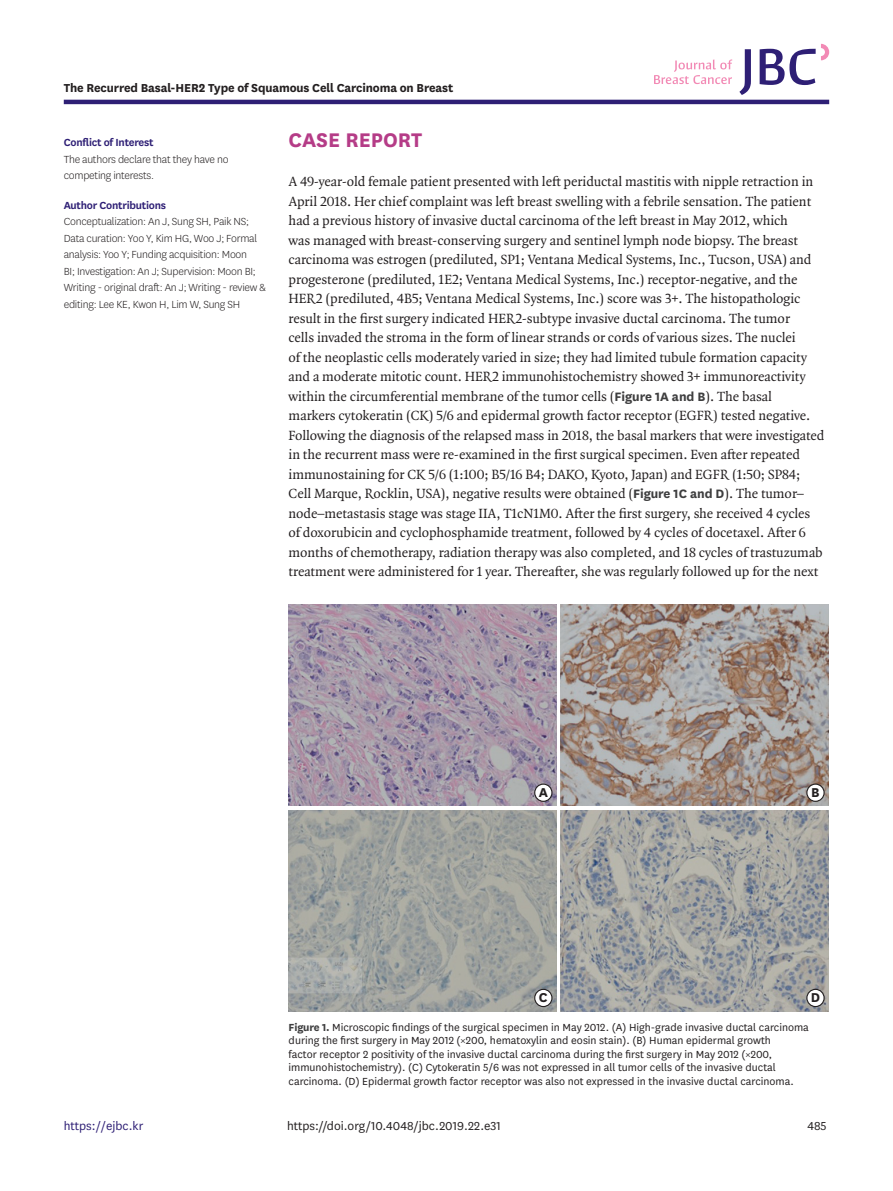
<style>
.page{position:relative;width:893px;height:1191px;background:#fff}
.page>*{position:absolute;margin:0;border:0;box-sizing:border-box;transform-origin:0 0}
.body_title1{font:700 23.1px "National";color:#b53c87}
.t1{font:700 15px "National";color:#231f20}
.body_p_first{font:14.25px/19.5px "Quadraat OT";letter-spacing:-.005em;color:#231f20}
.alt-title-type{font:700 13.5px "National";letter-spacing:-.01em;color:#231f20}
.doi_running_footer{font:13.5px "National";color:#231f20}
.t2{font:13.5px "National";color:#2e1f75}
.fig_caption{font:12px/13.5px "National";color:#231f20}
.conflict_p{font:300 12px/16.5px "National";letter-spacing:-.02em;color:#231f20}
.conflict_title{font:600 12px "National";letter-spacing:-.02em;color:#2e1f75}
.s1{font-family:"National";font-weight:700;color:#3e3e3f}
.s2{font-weight:700;color:#3e3e3f}
</style>
<div class="page">
<hr style="left:64px;top:100px;width:765px;height:4px;background:#2e1f75">
<svg style="left:654px;top:59px;width:78px;height:25px"></svg>
<svg style="left:739px;top:44px;width:90px;height:51px"></svg>
<img style="left:289px;top:605px;width:267px;height:201px">
<img style="left:561px;top:605px;width:268px;height:201px">
<img style="left:289px;top:810px;width:267px;height:201px">
<img style="left:561px;top:810px;width:268px;height:201px">
<div style="left:535px;top:784px;width:17px;height:17px;background:#fff;border-radius:50%"></div>
<div style="left:534px;top:783px;width:18px;height:19px;border:1px solid #231f20;border-radius:50%"></div>
<div style="left:807px;top:784px;width:17px;height:17px;background:#fff;border-radius:50%"></div>
<div style="left:806px;top:783px;width:19px;height:19px;border:1px solid #231f20;border-radius:50%"></div>
<div style="left:535px;top:989px;width:17px;height:17px;background:#fff;border-radius:50%"></div>
<div style="left:534px;top:988px;width:18px;height:19px;border:1px solid #231f20;border-radius:50%"></div>
<div style="left:807px;top:989px;width:17px;height:17px;background:#fff;border-radius:50%"></div>
<div style="left:806px;top:988px;width:19px;height:19px;border:1px solid #231f20;border-radius:50%"></div>
<p class="alt-title-type" style="left:64px;top:78px;width:391px">The Recurred Basal-HER2 Type of Squamous Cell Carcinoma on Breast</p>
<p class="conflict_title" style="left:64px;top:134px;width:91px">Conflict of Interest</p>
<p class="conflict_p" style="left:64px;top:151px;width:166px">The authors declare that they have no competing interests.</p>
<p class="conflict_title" style="left:64px;top:197px;width:104px">Author Contributions</p>
<p class="conflict_p" style="left:64px;top:213px;width:203px">Conceptualization: An J, Sung SH, Paik NS; Data curation: Yoo Y, Kim HG, Woo J; Formal analysis: Yoo Y; Funding acquisition: Moon<br>BI; Investigation: An J; Supervision: Moon BI; Writing - original draft: An J; Writing - review &amp; editing: Lee KE, Kwon H, Lim W, Sung SH</p>
<p class="body_title1" style="left:289px;top:124px;width:135px">CASE REPORT</p>
<p class="body_p_first" style="left:289px;top:172px;width:537px">A 49-year-old female patient presented with left periductal mastitis with nipple retraction in April 2018. Her chief complaint was left breast swelling with a febrile sensation. The patient had a previous history of invasive ductal carcinoma of the left breast in May 2012, which<br>was managed with breast-conserving surgery and sentinel lymph node biopsy. The breast carcinoma was estrogen (prediluted, SP1; Ventana Medical Systems, Inc., Tucson, USA) and progesterone (prediluted, 1E2; Ventana Medical Systems, Inc.) receptor-negative, and the HER2 (prediluted, 4B5; Ventana Medical Systems, Inc.) score was 3+. The histopathologic result in the first surgery indicated HER2-subtype invasive ductal carcinoma. The tumor<br>cells invaded the stroma in the form of linear strands or cords of various sizes. The nuclei<br>of the neoplastic cells moderately varied in size; they had limited tubule formation capacity and a moderate mitotic count. HER2 immunohistochemistry showed 3+ immunoreactivity within the circumferential membrane of the tumor cells (<span class="s1">Figure 1A and B</span>). The basal<br>markers cytokeratin (CK) 5/6 and epidermal growth factor receptor (EGFR) tested negative.<br>Following the diagnosis of the relapsed mass in 2018, the basal markers that were investigated in the recurrent mass were re-examined in the first surgical specimen. Even after repeated immunostaining for CK 5/6 (1:100; B5/16 B4; DAKO, Kyoto, Japan) and EGFR (1:50; SP84; Cell Marque, Rocklin, USA), negative results were obtained (<span class="s1">Figure 1C and D</span>). The tumor– node–metastasis stage was stage IIA, T1cN1M0. After the first surgery, she received 4 cycles of doxorubicin and cyclophosphamide treatment, followed by 4 cycles of docetaxel. After 6 months of chemotherapy, radiation therapy was also completed, and 18 cycles of trastuzumab treatment were administered for 1 year. Thereafter, she was regularly followed up for the next</p>
<p class="t1" style="left:539px;top:781px;width:11px">A</p>
<p class="t1" style="left:811px;top:781px;width:10px">B</p>
<p class="t1" style="left:539px;top:986px;width:10px">C</p>
<p class="t1" style="left:811px;top:986px;width:11px">D</p>
<p class="fig_caption" style="left:289px;top:1019px;width:522px"><span class="s2">Figure 1.</span> Microscopic findings of the surgical specimen in May 2012. (A) High-grade invasive ductal carcinoma during the first surgery in May 2012 (×200, hematoxylin and eosin stain). (B) Human epidermal growth<br>factor receptor 2 positivity of the invasive ductal carcinoma during the first surgery in May 2012 (×200, immunohistochemistry). (C) Cytokeratin 5/6 was not expressed in all tumor cells of the invasive ductal carcinoma. (D) Epidermal growth factor receptor was also not expressed in the invasive ductal carcinoma.</p>
<p class="t2" style="left:64px;top:1116px;width:81px">https://ejbc.kr</p>
<p class="doi_running_footer" style="left:287px;top:1116px;width:215px">https://doi.org/10.4048/jbc.2019.22.e31</p>
<p class="doi_running_footer" style="left:807px;top:1116px;width:21px">485</p>
</div>
